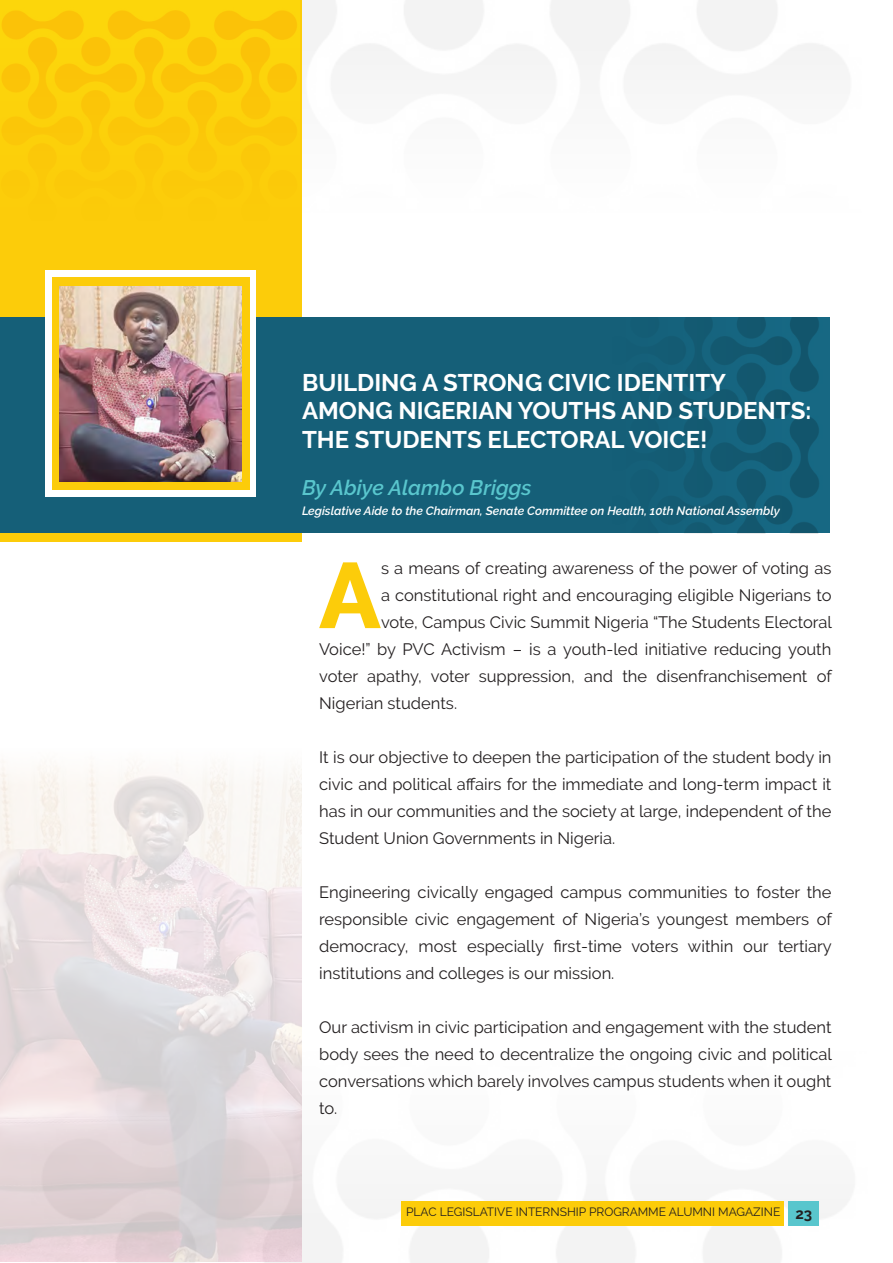
<style>
.page{position:relative;width:893px;height:1263px;background:#fff}
.page>*{position:absolute;margin:0;border:0;box-sizing:border-box;transform-origin:0 0}
.t1{font:800 92.55px "Raleway";color:#fccc0a}
.t2{font:700 24px/28.8px "Raleway";color:#fff}
.t3{font:italic 600 21px "Raleway";color:#59c6cd}
.t4{font:16.5px/27px "Raleway";color:#231f20;text-align:justify}
.t5{font:italic 600 12px "Raleway";color:#fff}
.t6{font:12px "Raleway";color:#231f20}
.s1{font-weight:700;font-size:15px}
</style>
<div class="page">
<img style="left:1px;top:940px;width:848px;height:323px">
<div style="left:401px;top:1201px;width:383px;height:24px;background:#fccc0a"></div>
<div style="left:789px;top:1201px;width:30px;height:24px;background:#59c6cd"></div>
<img style="left:301px;top:0;width:544px;height:317px">
<div style="left:0;top:0;width:301px;height:541px;background:#fccc0a"></div>
<div style="left:0;top:317px;width:830px;height:215px;background:#155f78"></div>
<div style="left:45px;top:271px;width:211px;height:226px;background:#fff"></div>
<div style="left:52px;top:278px;width:197px;height:212px;background:#fccc0a"></div>
<img style="left:60px;top:321px;width:182px;height:161px">
<img style="left:0;top:761px;width:301px;height:500px">
<img style="left:45px;top:270px;width:211px;height:51px">
<img style="left:508px;top:318px;width:322px;height:215px">
<p class="t2" style="left:302px;top:368px;width:511px">BUILDING A STRONG CIVIC IDENTITY<br>AMONG NIGERIAN YOUTHS AND STUDENTS:</p>
<p class="t2" style="left:302px;top:425px;width:407px">THE STUDENTS ELECTORAL VOICE!</p>
<p class="t3" style="left:302px;top:476px;width:231px">By Abiye Alambo Briggs</p>
<p class="t5" style="left:302px;top:504px;width:479px">Legislative Aide to the Chairman, Senate Committee on Health, 10th National Assembly</p>
<p class="t1" style="left:319px;top:543px;width:64px">A</p>
<p class="t4" style="left:381px;top:555px;width:452px">s a means of creating awareness of the power of voting as</p>
<p class="t4" style="left:381px;top:582px;width:452px">a constitutional right and encouraging eligible Nigerians to</p>
<p class="t4" style="left:381px;top:609px;width:452px">vote, Campus Civic Summit Nigeria “The Students Electoral</p>
<p class="t4" style="left:319px;top:636px;width:514px">Voice!” by PVC Activism – is a youth-led initiative reducing youth</p>
<p class="t4" style="left:319px;top:663px;width:514px">voter apathy, voter suppression, and the disenfranchisement of</p>
<p class="t4" style="left:319px;top:690px;width:139px">Nigerian students.</p>
<p class="t4" style="left:319px;top:744px;width:514px">It is our objective to deepen the participation of the student body in civic and political affairs for the immediate and long-term impact it has in our communities and the society at large, independent of the Student Union Governments in Nigeria.</p>
<p class="t4" style="left:319px;top:879px;width:514px">Engineering civically engaged campus communities to foster the responsible civic engagement of Nigeria’s youngest members of democracy, most especially first-time voters within our tertiary institutions and colleges is our mission.</p>
<p class="t4" style="left:319px;top:1014px;width:514px">Our activism in civic participation and engagement with the student body sees the need to decentralize the ongoing civic and political conversations which barely involves campus students when it ought to.</p>
<p class="t6" style="left:406px;top:1204px;width:408px">PLAC LEGISLATIVE INTERNSHIP PROGRAMME ALUMNI MAGAZINE <span class="s1">23</span></p>
</div>
